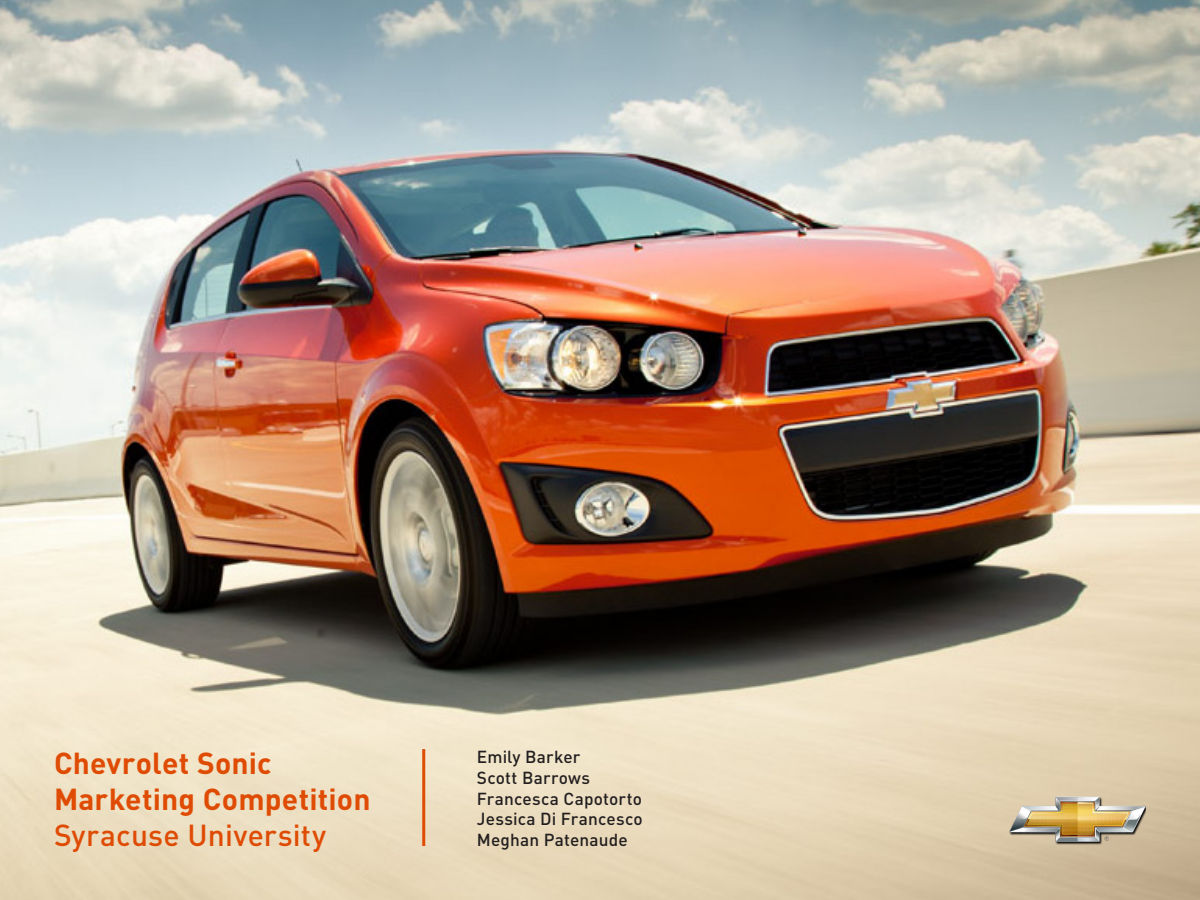
<style>
.page{position:relative;width:1200px;height:900px;background:#fff}
.page>*{position:absolute;margin:0;border:0;box-sizing:border-box;transform-origin:0 0}
.sub_head{font:700 30px "DIN";letter-spacing:.005em;color:#df4b03}
.sub_head-2{font:500 30px "DIN";letter-spacing:.005em;color:#df4b03}
.sub_head-3{font:500 17.25px "DIN";letter-spacing:.01em;color:#231f20}
</style>
<div class="page">
<img style="left:0;top:0;width:1200px;height:900px">
<img style="left:1008px;top:793px;width:138px;height:53px">
<hr style="left:422px;top:749px;width:3px;height:97px;background:#df4b03">
<p class="sub_head" style="left:54px;top:744px;width:219px">Chevrolet Sonic</p>
<p class="sub_head" style="left:54px;top:780px;width:318px">Marketing Competition</p>
<p class="sub_head-2" style="left:54px;top:816px;width:274px">Syracuse University</p>
<p class="sub_head-3" style="left:477px;top:746px;width:105px">Emily Barker</p>
<p class="sub_head-3" style="left:477px;top:767px;width:115px">Scott Barrows</p>
<p class="sub_head-3" style="left:477px;top:787px;width:167px">Francesca Capotorto</p>
<p class="sub_head-3" style="left:477px;top:808px;width:167px">Jessica Di Francesco</p>
<p class="sub_head-3" style="left:477px;top:829px;width:152px">Meghan Patenaude</p>
</div>
